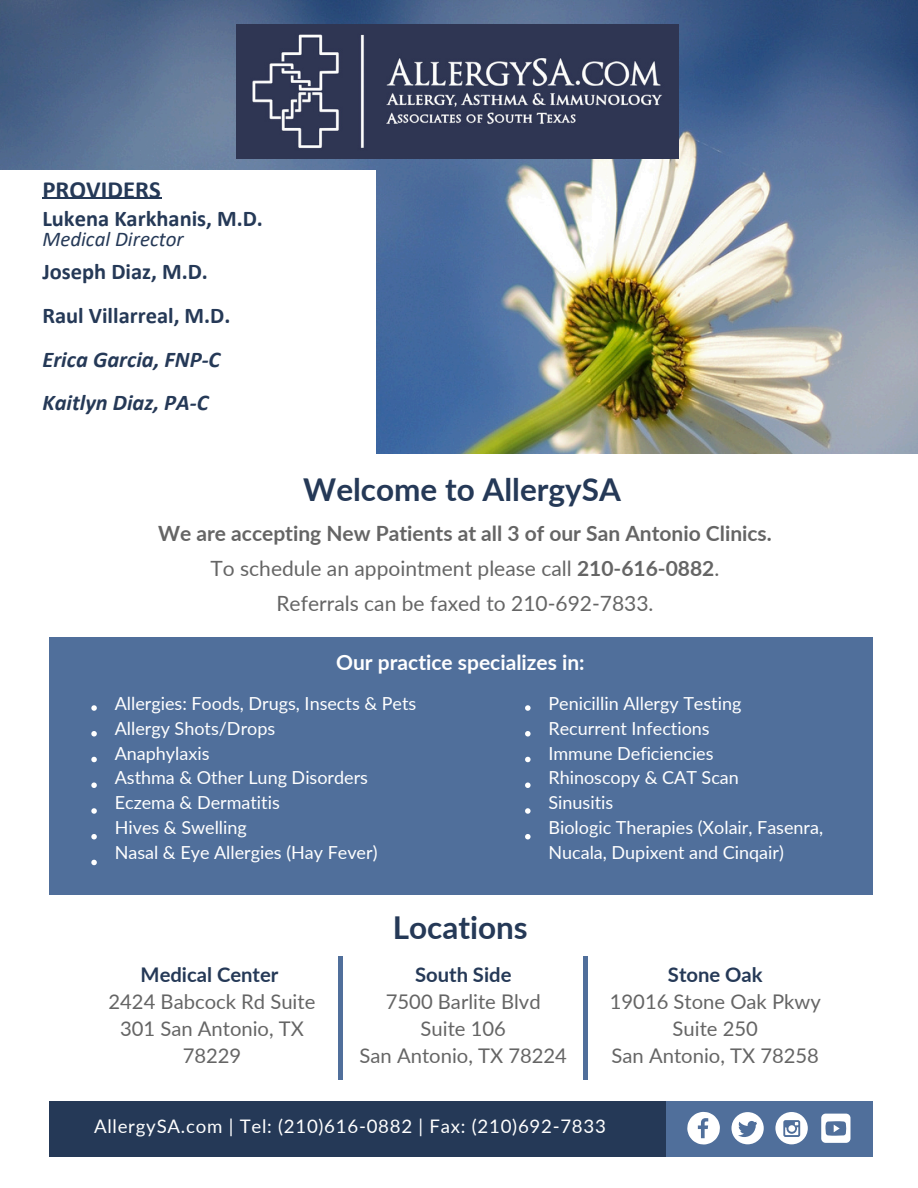
<style>
.page{position:relative;width:918px;height:1188px;background:#fff}
.page>*{position:absolute;margin:0;border:0;box-sizing:border-box;transform-origin:0 0}
.t1{font:700 31.5px "Lato";color:#253957}
.t2{font:700 24.75px "Calibri";color:#253957}
.t3{font:700 22.5px/43.8px "Calibri";color:#253957}
.t4{font:21px/34.8px "Lato";color:#656565;text-align:center}
.t5{font:700 21px "Lato";color:#fff}
.t6{font:italic 21px "Calibri";color:#253957}
.t7{font:20.25px/27px "Lato";color:#656565;text-align:center}
.t8{font:18.75px "Lato";letter-spacing:.04em;color:#fff}
.t9{font:18px/24.8px "Lato";color:#fff}
.s1{font-style:italic}
.s2{font-weight:700}
.s3{font-weight:700;color:#253957}
</style>
<div class="page">
<img style="left:0;top:0;width:918px;height:453px">
<div style="left:0;top:170px;width:376px;height:284px;background:#fff"></div>
<hr style="left:338px;top:956px;width:4px;height:124px;background:#506f9b">
<img style="left:236px;top:24px;width:442px;height:134px">
<hr style="left:42px;top:197px;width:120px;height:2px;background:#253957">
<hr style="left:583px;top:956px;width:4px;height:124px;background:#506f9b">
<div style="left:50px;top:637px;width:822px;height:258px;background:#506f9b"></div>
<svg style="left:91px;top:705px;width:6px;height:6px"></svg>
<svg style="left:91px;top:731px;width:6px;height:6px"></svg>
<svg style="left:91px;top:757px;width:6px;height:5px"></svg>
<svg style="left:91px;top:782px;width:6px;height:6px"></svg>
<svg style="left:91px;top:808px;width:6px;height:6px"></svg>
<svg style="left:91px;top:834px;width:6px;height:5px"></svg>
<svg style="left:91px;top:860px;width:6px;height:5px"></svg>
<svg style="left:525px;top:705px;width:6px;height:6px"></svg>
<svg style="left:525px;top:731px;width:6px;height:6px"></svg>
<svg style="left:525px;top:757px;width:6px;height:5px"></svg>
<svg style="left:525px;top:782px;width:6px;height:6px"></svg>
<svg style="left:525px;top:808px;width:6px;height:6px"></svg>
<svg style="left:525px;top:834px;width:6px;height:5px"></svg>
<div style="left:50px;top:1101px;width:652px;height:55px;background:#253957"></div>
<div style="left:666px;top:1101px;width:206px;height:55px;background:#506f9b"></div>
<svg style="left:687px;top:1112px;width:33px;height:33px"></svg>
<svg style="left:731px;top:1112px;width:33px;height:32px"></svg>
<div style="left:775px;top:1112px;width:33px;height:32px;background:#fff;border-radius:50%"></div>
<svg style="left:783px;top:1120px;width:17px;height:17px"></svg>
<div style="left:821px;top:1114px;width:30px;height:29px;background:#fff;border-radius:4px"></div>
<svg style="left:825px;top:1121px;width:21px;height:15px"></svg>
<p class="t2" style="left:42px;top:179px;width:120px">PROVIDERS</p>
<p class="t3" style="left:42px;top:198px;width:222px">Lukena Karkhanis, M.D.</p>
<p class="t6" style="left:42px;top:230px;width:143px">Medical Director</p>
<p class="t3" style="left:42px;top:251px;width:190px">Joseph Diaz, M.D.<br>Raul Villarreal, M.D.<br><span class="s1">Erica Garcia, FNP-C<br>Kaitlyn Diaz, PA-C</span></p>
<h4 class="t1" style="left:303px;top:470px;width:319px">Welcome to AllergySA</h4>
<h1 class="t4" style="left:158px;top:516px;width:615px"><span class="s2">We are accepting New Patients at all 3 of our San Antonio Clinics.<br></span>To schedule an appointment please call <span class="s2">210-616-0882</span>.<br>Referrals can be faxed to 210-692-7833.</h1>
<h3 class="t5" style="left:336px;top:649px;width:250px">Our practice specializes in:</h3>
<h2 class="t9" style="left:115px;top:691px;width:303px">Allergies: Foods, Drugs, Insects &amp; Pets<br>Allergy Shots/Drops<br>Anaphylaxis<br>Asthma &amp; Other Lung Disorders<br>Eczema &amp; Dermatitis<br>Hives &amp; Swelling<br>Nasal &amp; Eye Allergies (Hay Fever)</h2>
<p class="t9" style="left:548px;top:691px;width:276px">Penicillin Allergy Testing<br>Recurrent Infections<br>Immune Deficiencies<br>Rhinoscopy &amp; CAT Scan<br>Sinusitis<br>Biologic Therapies (Xolair, Fasenra,<br>Nucala, Dupixent and Cinqair)</p>
<h4 class="t1" style="left:393px;top:908px;width:136px">Locations</h4>
<h1 class="t7" style="left:109px;top:961px;width:208px"><span class="s3">Medical Center<br></span>2424 Babcock Rd Suite<br>301 San Antonio, TX<br>78229</h1>
<h4 class="t7" style="left:360px;top:961px;width:209px"><span class="s3">South Side<br></span>7500 Barlite Blvd<br>Suite 106<br>San Antonio, TX 78224</h4>
<h4 class="t7" style="left:610px;top:961px;width:212px"><span class="s3">Stone Oak<br></span>19016 Stone Oak Pkwy<br>Suite 250<br>San Antonio, TX 78258</h4>
<p class="t8" style="left:94px;top:1114px;width:513px">AllergySA.com | Tel: (210)616-0882 | Fax: (210)692-7833</p>
</div>
